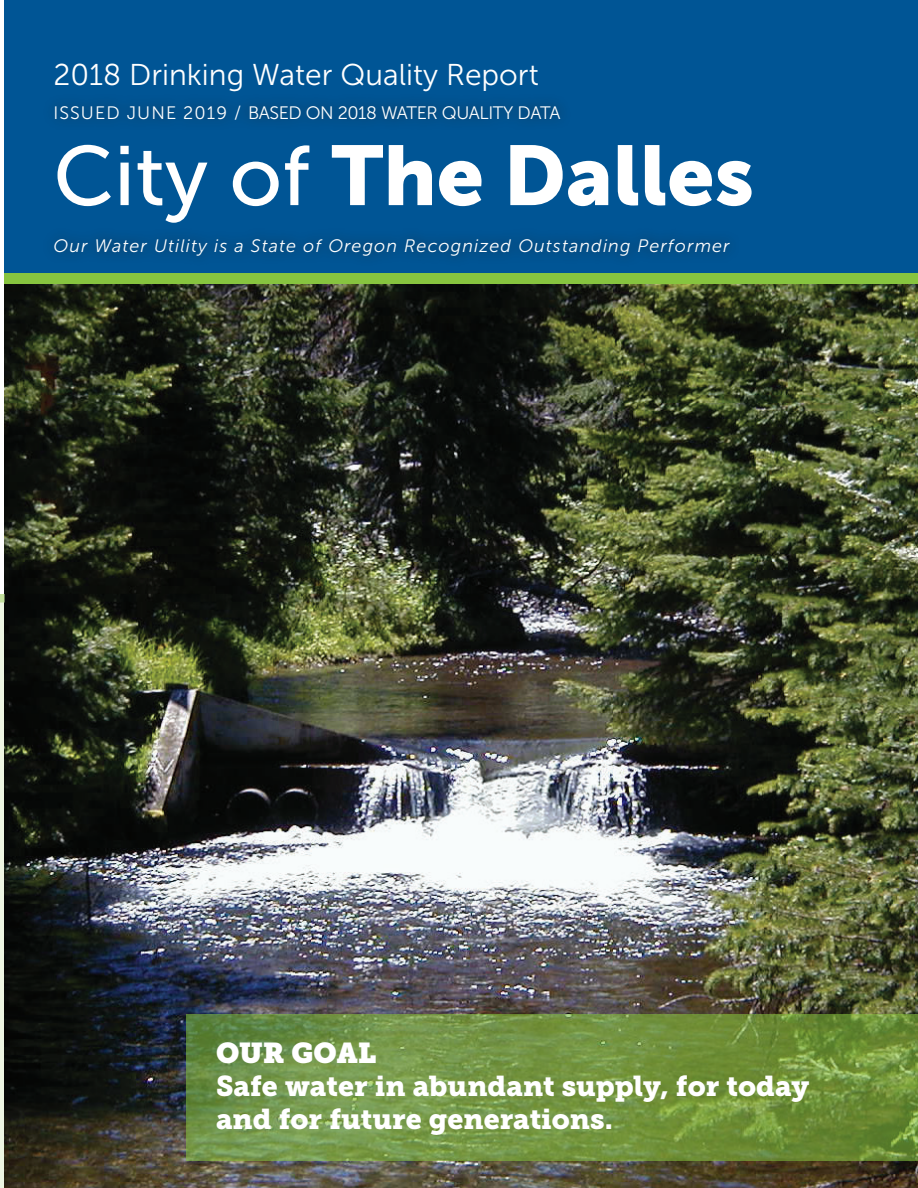
<style>
.page{position:relative;width:918px;height:1188px;background:#fff}
.page>*{position:absolute;margin:0;border:0;box-sizing:border-box;transform-origin:0 0}
.t1{font:84px "Museo Sans 900";color:#fff}
.t2{font:30px "Museo Sans 300";color:#fff}
.t3{font:28.5px/33px "Museo Slab 900";color:#fff}
.t4{font:28.5px "Museo Slab";color:#fff}
.t5{font:italic 18px "Museo Sans 300";letter-spacing:.06em;color:#fff}
.t6{font:18px "Museo Sans 300";letter-spacing:-.025em;color:#fff}
.s1{font-family:"Museo Sans 500"}
</style>
<div class="page">
<div style="left:0;top:594px;width:9px;height:594px;background:#edf5e2"></div>
<img style="left:4px;top:245px;width:914px;height:943px">
<svg style="left:186px;top:1014px;width:732px;height:147px;background:#729443"></svg>
<div style="left:5px;top:0;width:913px;height:279px;background:#005595"></div>
<div style="left:5px;top:273px;width:913px;height:11px;background:#87c43f"></div>
<div style="left:43px;top:93px;width:529px;height:39px;background:#01528f"></div>
<div style="left:0;top:594px;width:5px;height:9px;background:#c1de9b"></div>
<div style="left:42px;top:227px;width:699px;height:41px;background:#01528f"></div>
<h2 class="t2" style="left:53px;top:59px;width:487px">2018 Drinking Water Quality Report</h2>
<p class="t6" style="left:53px;top:103px;width:509px">ISSUED JUNE 2019 / BASED ON 2018 WATER QUALITY DATA</p>
<h1 class="t1" style="left:53px;top:128px;width:702px"><span class="s1">City of</span> The Dalles</h1>
<p class="t5" style="left:53px;top:236px;width:678px">Our Water Utility is a State of Oregon Recognized Outstanding Performer</p>
<h3 class="t4" style="left:216px;top:1036px;width:162px">OUR GOAL</h3>
<h3 class="t3" style="left:216px;top:1069px;width:595px">Safe water in abundant supply, for today and for future generations.</h3>
</div>
